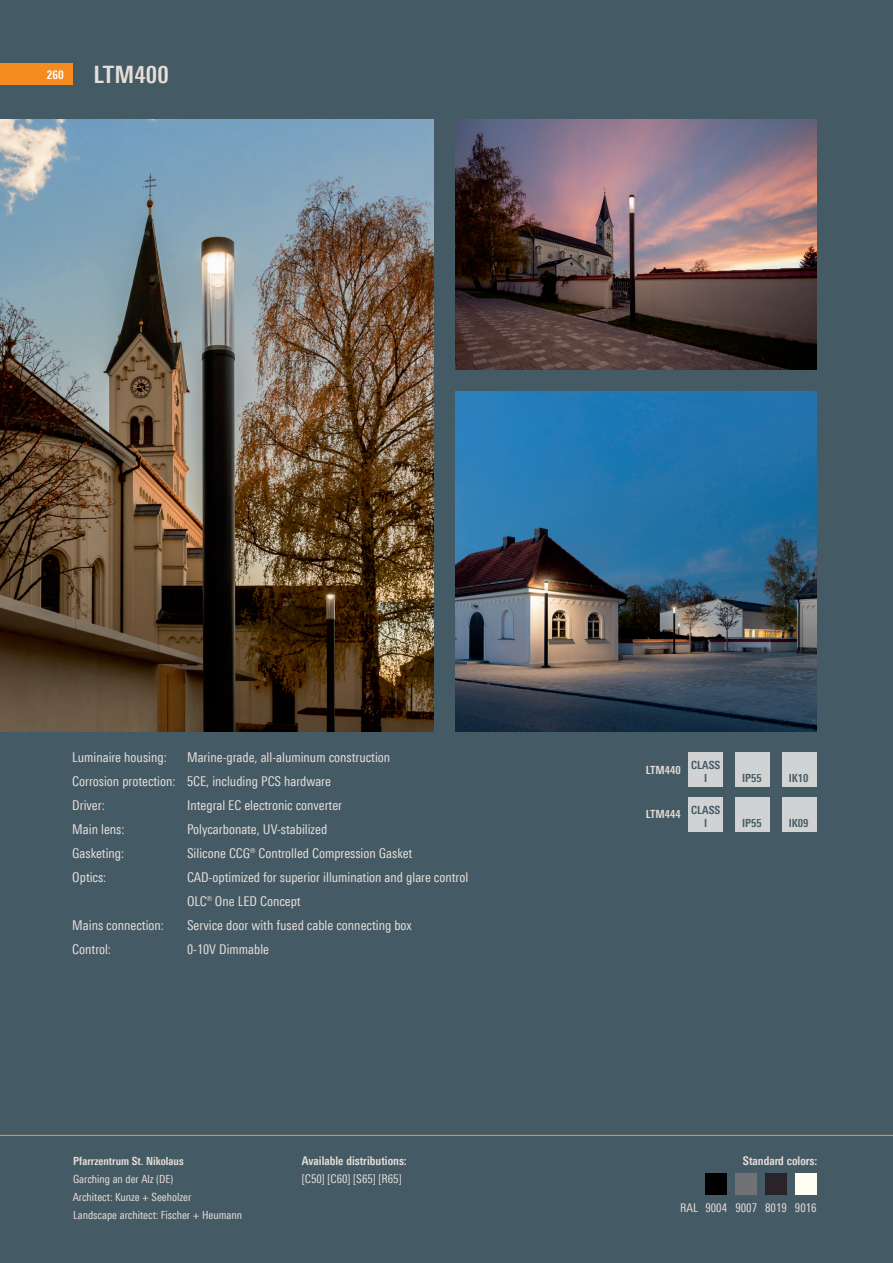
<style>
.page{position:relative;width:893px;height:1263px;background:#445a64}
.page>*{position:absolute;margin:0;border:0;box-sizing:border-box;transform-origin:0 0}
.t1{font:700 24px "Linotype Univers 620 Cn";letter-spacing:.005em;color:#e6ded9}
.body{font:13.5px/24px "Linotype Univers 420 Cn";color:#e6ded9}
.light_source_tab{font:700 12px/18px "Linotype Univers 620 Cn";color:#e6ded9}
.t2{font:12px "Linotype Univers 420 Cn";color:#e6ded9}
.t3{font:700 12px "Linotype Univers 620 Cn";color:#fff}
.t4{font:11.25px "Linotype Univers 420 Cn";color:#e6ded9}
.light_source_tab-2{font:700 11.25px/18px "Linotype Univers 620 Cn";color:#e6ded9}
.title_CL{font:700 11.25px/13.5px "Linotype Univers 620 Cn";color:#445a64;text-align:center}
.s1{color:#e6ded8}
.s2{font-family:"Linotype Univers 420 Cn";font-weight:400}
</style>
<div class="page">
<div style="left:0;top:64px;width:72px;height:21px;background:#f68c1f"></div>
<hr style="left:0;top:1135px;width:893px;height:1px;background:#f68c1f">
<div style="left:736px;top:1174px;width:21px;height:21px;background:#717275"></div>
<div style="left:706px;top:1174px;width:21px;height:21px;background:#000"></div>
<div style="left:795px;top:1174px;width:21px;height:21px;background:#fffef2"></div>
<div style="left:765px;top:1174px;width:22px;height:21px;background:#2a2329"></div>
<div style="left:736px;top:753px;width:34px;height:34px;background:#d1d2d4"></div>
<div style="left:736px;top:797px;width:34px;height:34px;background:#d1d2d4"></div>
<div style="left:782px;top:753px;width:34px;height:34px;background:#d1d2d4"></div>
<div style="left:782px;top:797px;width:34px;height:34px;background:#d1d2d4"></div>
<img style="left:0;top:119px;width:434px;height:612px">
<img style="left:455px;top:119px;width:361px;height:251px">
<img style="left:455px;top:391px;width:361px;height:340px">
<div style="left:689px;top:753px;width:34px;height:34px;background:#d1d2d4"></div>
<div style="left:689px;top:797px;width:34px;height:34px;background:#d1d2d4"></div>
<p class="t3" style="left:47px;top:67px;width:18px">260</p>
<p class="t1" style="left:94px;top:60px;width:77px">LTM400</p>
<p class="body" style="left:72px;top:745px;width:105px">Luminaire housing:<br>Corrosion protection:<br>Driver:</p>
<p class="body" style="left:72px;top:817px;width:54px">Main lens:</p>
<p class="body" style="left:72px;top:841px;width:53px">Gasketing:<br>Optics:</p>
<p class="body" style="left:72px;top:913px;width:93px">Mains connection:<br>Control:</p>
<p class="body" style="left:187px;top:745px;width:205px">Marine-grade, all-aluminum construction<br>5CE, including PCS hardware</p>
<p class="body" style="left:187px;top:793px;width:157px">Integral EC electronic converter</p>
<p class="body" style="left:187px;top:817px;width:142px">Polycarbonate, UV-stabilized</p>
<p class="body" style="left:187px;top:841px;width:227px">Silicone CCG® Controlled Compression Gasket</p>
<p class="body" style="left:187px;top:865px;width:283px">CAD-optimized for superior illumination and glare control</p>
<p class="body" style="left:187px;top:889px;width:115px">OLC® One LED Concept</p>
<p class="body" style="left:187px;top:913px;width:226px">Service door with fused cable connecting box<br><span class="s1">0-10V Dimmable</span></p>
<p class="light_source_tab-2" style="left:73px;top:1152px;width:112px">Pfarrzentrum St. Nikolaus<br><span class="s2">Garching an der Alz (DE)</span></p>
<p class="t4" style="left:73px;top:1190px;width:120px">Architect: Kunze + Seeholzer</p>
<p class="t4" style="left:73px;top:1208px;width:170px">Landscape architect: Fischer + Heumann</p>
<p class="light_source_tab" style="left:302px;top:1152px;width:106px">Available distributions: <span class="s2">[C50] [C60] [S65] [R65]</span></p>
<p class="light_source_tab-2" style="left:646px;top:761px;width:36px">LTM440</p>
<p class="light_source_tab-2" style="left:646px;top:805px;width:36px">LTM444</p>
<p class="title_CL" style="left:691px;top:758px;width:30px">CLASS<br>I</p>
<p class="title_CL" style="left:691px;top:803px;width:30px">CLASS<br>I</p>
<p class="title_CL" style="left:742px;top:772px;width:21px">IP55</p>
<p class="title_CL" style="left:742px;top:816px;width:21px">IP55</p>
<p class="title_CL" style="left:789px;top:772px;width:21px">IK10</p>
<p class="title_CL" style="left:789px;top:816px;width:21px">IK09</p>
<p class="light_source_tab" style="left:743px;top:1152px;width:76px">Standard colors:</p>
<p class="t2" style="left:680px;top:1201px;width:138px">RAL 9004 9007 8019 9016</p>
</div>
